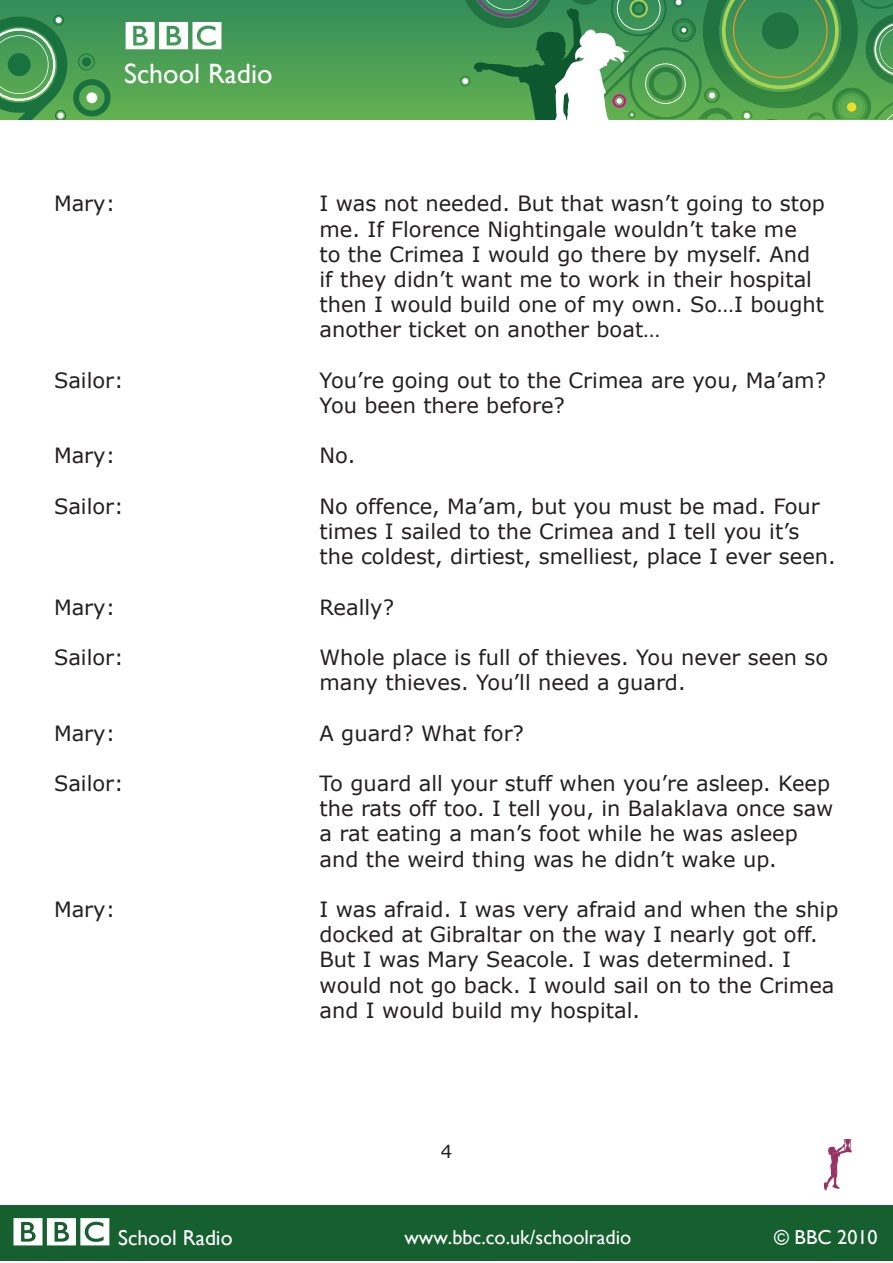
<style>
.page{position:relative;width:893px;height:1263px;background:#fff}
.page>*{position:absolute;margin:0;border:0;box-sizing:border-box;transform-origin:0 0}
.t1{font:27.9px "Gill Sans";color:#fff}
.t2{font:21.6px "Gill Sans";color:#fff}
.t3{font:21px/25.2px "Verdana";color:#231f20}
.t4{font:20.1px "Gill Sans";color:#fff}
.t5{font:18px "Verdana";color:#231f20}
</style>
<div class="page">
<svg style="left:824px;top:1139px;width:28px;height:51px"></svg>
<div style="left:0;top:1205px;width:893px;height:56px;background:#165f2f"></div>
<svg style="left:13px;top:1218px;width:96px;height:27px"></svg>
<div style="left:0;top:0;width:893px;height:119px;background:linear-gradient(to bottom,#338c5b,#63b150)"></div>
<svg style="left:460px;top:0;width:433px;height:120px;background:#519a5c"></svg>
<svg style="left:0;top:12px;width:111px;height:107px;background:#479857"></svg>
<svg style="left:126px;top:22px;width:95px;height:27px"></svg>
<p class="t1" style="left:124px;top:57px;width:150px">School Radio</p>
<p class="t3" style="left:54px;top:190px;width:63px">Mary:</p>
<p class="t3" style="left:320px;top:190px;width:507px">I was not needed. But that wasn’t going to stop me. If Florence Nightingale wouldn’t take me<br>to the Crimea I would go there by myself. And if they didn’t want me to work in their hospital then I would build one of my own. So…I bought another ticket on another boat…</p>
<p class="t3" style="left:54px;top:367px;width:71px">Sailor:</p>
<p class="t3" style="left:320px;top:367px;width:508px">You’re going out to the Crimea are you, Ma’am?<br>You been there before?</p>
<p class="t3" style="left:54px;top:442px;width:63px">Mary:</p>
<p class="t3" style="left:320px;top:442px;width:37px">No.</p>
<p class="t3" style="left:54px;top:493px;width:71px">Sailor:</p>
<p class="t3" style="left:320px;top:493px;width:518px">No offence, Ma’am, but you must be mad. Four times I sailed to the Crimea and I tell you it’s the coldest, dirtiest, smelliest, place I ever seen.</p>
<p class="t3" style="left:54px;top:594px;width:63px">Mary:</p>
<p class="t3" style="left:320px;top:594px;width:76px">Really?</p>
<p class="t3" style="left:54px;top:644px;width:71px">Sailor:</p>
<p class="t3" style="left:320px;top:644px;width:510px">Whole place is full of thieves. You never seen so many thieves. You’ll need a guard.</p>
<p class="t3" style="left:54px;top:720px;width:63px">Mary:</p>
<p class="t3" style="left:320px;top:720px;width:206px">A guard? What for?</p>
<p class="t3" style="left:54px;top:770px;width:71px">Sailor:</p>
<p class="t3" style="left:320px;top:770px;width:515px">To guard all your stuff when you’re asleep. Keep the rats off too. I tell you, in Balaklava once saw a rat eating a man’s foot while he was asleep and the weird thing was he didn’t wake up.</p>
<p class="t3" style="left:54px;top:896px;width:63px">Mary:</p>
<p class="t3" style="left:320px;top:896px;width:520px">I was afraid. I was very afraid and when the ship docked at Gibraltar on the way I nearly got off.<br>But I was Mary Seacole. I was determined. I would not go back. I would sail on to the Crimea and I would build my hospital.</p>
<p class="t5" style="left:441px;top:1140px;width:13px">4</p>
<p class="t2" style="left:118px;top:1225px;width:116px">School Radio</p>
<p class="t4" style="left:404px;top:1226px;width:229px">www.bbc.co.uk/schoolradio</p>
<p class="t4" style="left:774px;top:1226px;width:105px">© BBC 2010</p>
</div>
